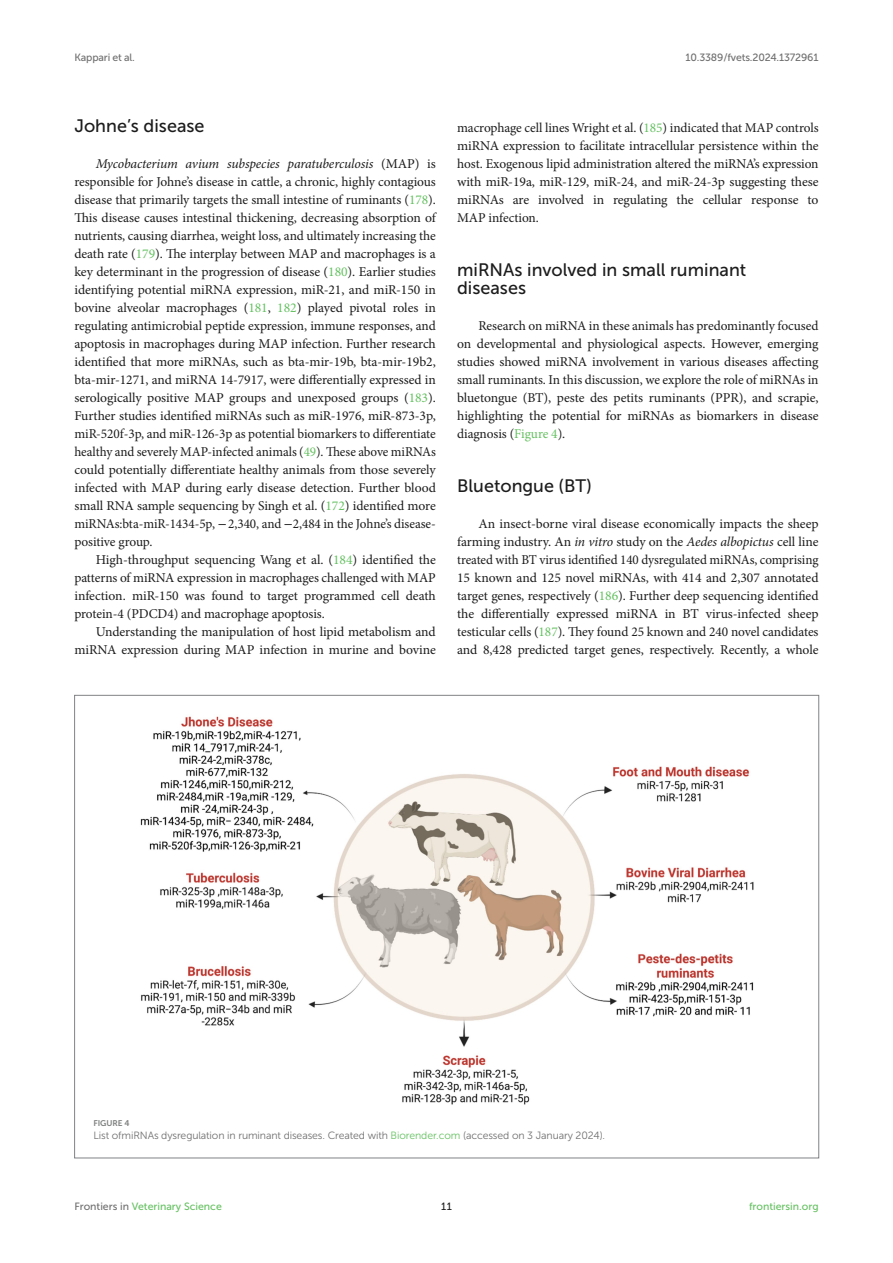
<style>
.page{position:relative;width:893px;height:1263px;background:#fff}
.page>*{position:absolute;margin:0;border:0;box-sizing:border-box;transform-origin:0 0}
.HEAD_2{font:18px/18px "Museo Sans 500";color:#1b1c1b}
.TEXT_FLUSH{font:13.5px/18px "Minion Pro";letter-spacing:-.005em;color:#1b1c1b;text-align:justify}
.TEXT{font:13.5px/18px "Minion Pro";letter-spacing:-.005em;color:#1b1c1b;text-align:justify}
.FIG_LEG{font:10.5px "Museo Sans 300";letter-spacing:-.01em;color:#706f70}
.t1{font:10.5px "Museo Sans 500";color:#65c161}
.t2{font:10.5px "Museo Sans 500";letter-spacing:-.015em;color:#706f70}
.t3{font:10.5px "Museo Sans 500";color:#1b1c1b}
.FIG_HD{font:8.25px "Museo Sans 700";letter-spacing:-.01em;color:#7e7f7f}
.s1{font-style:italic}
.s2{color:#65c161}
.s3{font-family:"STIX General"}
.s4{color:#706f70}
</style>
<div class="page">
<img style="left:140px;top:716px;width:614px;height:389px">
<p class="t2" style="left:74px;top:51px;width:62px">Kappari et al.</p>
<p class="t2" style="left:686px;top:51px;width:134px">10.3389/fvets.2024.1372961</p>
<p class="HEAD_2" style="left:74px;top:117px;width:132px">Johne’s disease</p>
<p class="TEXT_FLUSH" style="left:74px;top:155px;width:363px;text-indent:21px"><span class="s1">Mycobacterium avium subspecies paratuberculosis</span> (MAP) is responsible for Johne’s disease in cattle, a chronic, highly contagious disease that primarily targets the small intestine of ruminants (<span class="s2">178</span>).<br>This disease causes intestinal thickening, decreasing absorption of nutrients, causing diarrhea, weight loss, and ultimately increasing the death rate (<span class="s2">179</span>). The interplay between MAP and macrophages is a key determinant in the progression of disease (<span class="s2">180</span>). Earlier studies identifying potential miRNA expression, miR-21, and miR-150 in bovine alveolar macrophages (<span class="s2">181</span>, <span class="s2">182</span>) played pivotal roles in regulating antimicrobial peptide expression, immune responses, and apoptosis in macrophages during MAP infection. Further research identified that more miRNAs, such as bta-mir-19b, bta-mir-19b2, bta-mir-1271, and miRNA 14-7917, were differentially expressed in serologically positive MAP groups and unexposed groups (<span class="s2">183</span>).<br>Further studies identified miRNAs such as miR-1976, miR-873-3p, miR-520f-3p, and miR-126-3p as potential biomarkers to differentiate healthy and severely MAP-infected animals (<span class="s2">49</span>). These above miRNAs could potentially differentiate healthy animals from those severely infected with MAP during early disease detection. Further blood small RNA sample sequencing by Singh et al. (<span class="s2">172</span>) identified more miRNAs:bta-miR-1434-5p, <span class="s3">−</span>2,340, and <span class="s3">−</span>2,484 in the Johne’s disease&shy;positive group.</p>
<p class="TEXT" style="left:74px;top:551px;width:363px;text-indent:21px">High-throughput sequencing Wang et al. (<span class="s2">184</span>) identified the patterns of miRNA expression in macrophages challenged with MAP infection. miR-150 was found to target programmed cell death protein-4 (PDCD4) and macrophage apoptosis.</p>
<p class="TEXT" style="left:74px;top:623px;width:363px;text-align:right">Understanding the manipulation of host lipid metabolism and miRNA expression during MAP infection in murine and bovine</p>
<p class="TEXT" style="left:457px;top:119px;width:363px">macrophage cell lines Wright et al. (<span class="s2">185</span>) indicated that MAP controls miRNA expression to facilitate intracellular persistence within the host. Exogenous lipid administration altered the miRNA’s expression with miR-19a, miR-129, miR-24, and miR-24-3p suggesting these miRNAs are involved in regulating the cellular response to MAP infection.</p>
<p class="HEAD_2" style="left:457px;top:261px;width:291px">miRNAs involved in small ruminant diseases</p>
<p class="TEXT_FLUSH" style="left:457px;top:317px;width:363px;text-indent:21px">Research on miRNA in these animals has predominantly focused on developmental and physiological aspects. However, emerging studies showed miRNA involvement in various diseases affecting small ruminants. In this discussion, we explore the role of miRNAs in bluetongue (BT), peste des petits ruminants (PPR), and scrapie, highlighting the potential for miRNAs as biomarkers in disease diagnosis (<span class="s2">Figure 4</span>).</p>
<p class="HEAD_2" style="left:457px;top:477px;width:136px">Bluetongue (BT)</p>
<p class="TEXT_FLUSH" style="left:457px;top:515px;width:363px;text-indent:21px">An insect-borne viral disease economically impacts the sheep farming industry. An <span class="s1">in vitro</span> study on the <span class="s1">Aedes albopictus</span> cell line treated with BT virus identified 140 dysregulated miRNAs, comprising 15 known and 125 novel miRNAs, with 414 and 2,307 annotated target genes, respectively (<span class="s2">186</span>). Further deep sequencing identified the differentially expressed miRNA in BT virus-infected sheep testicular cells (<span class="s2">187</span>). They found 25 known and 240 novel candidates and 8,428 predicted target genes, respectively. Recently, a whole</p>
<p class="FIG_HD" style="left:94px;top:1118px;width:37px">FIGURE 4</p>
<p class="FIG_LEG" style="left:94px;top:1130px;width:513px">List ofmiRNAs dysregulation in ruminant diseases. Created with <span class="s2">Biorender.com</span> (accessed on 3 January 2024).</p>
<p class="t1" style="left:74px;top:1200px;width:149px"><span class="s4">Frontiers in</span> Veterinary Science</p>
<p class="t3" style="left:441px;top:1200px;width:12px">11</p>
<p class="t1" style="left:749px;top:1200px;width:71px">frontiersin.org</p>
</div>
